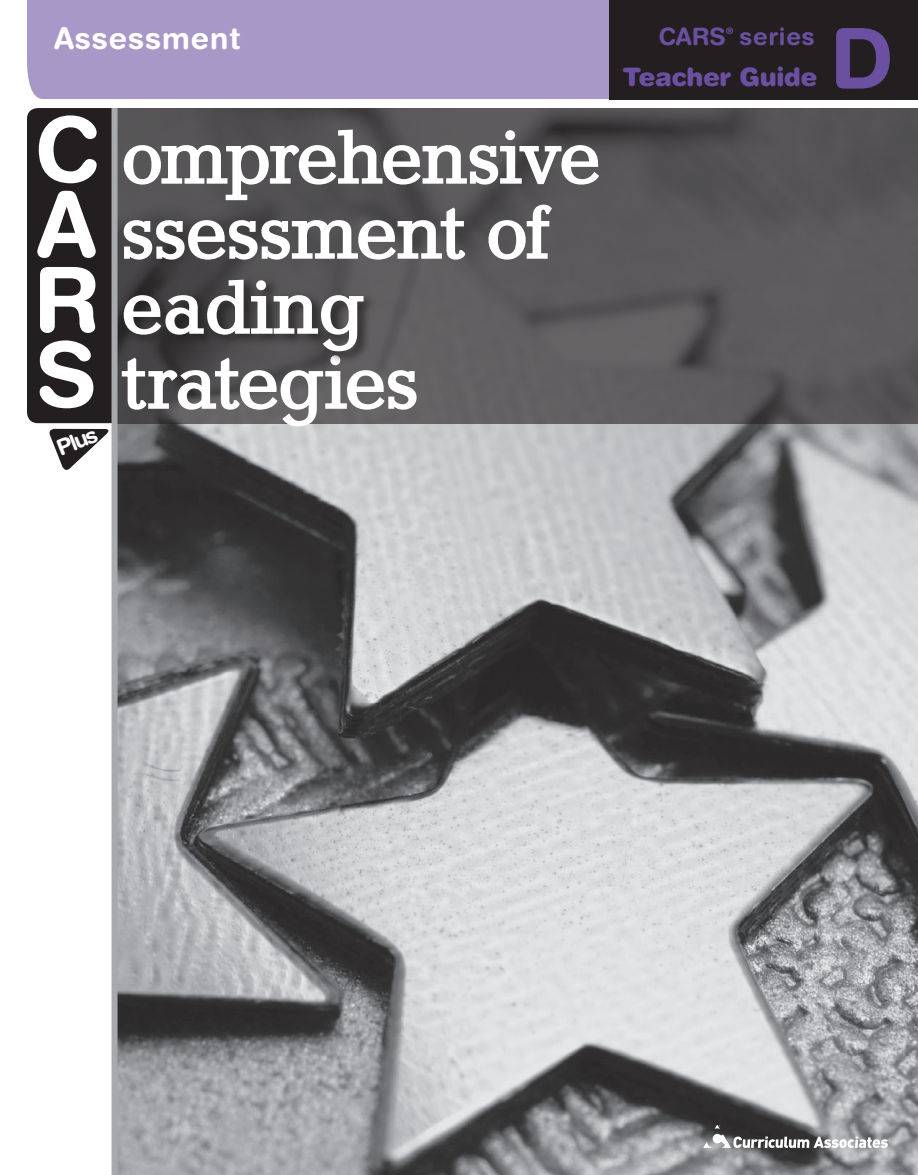
<style>
.page{position:relative;width:918px;height:1175px;background:#fff}
.page>*{position:absolute;margin:0;border:0;box-sizing:border-box;transform-origin:0 0}
.t1{font:700 90px "Helvetica Rounded LT Std";color:#fff}
.t2{font:700 84px "Helvetica Rounded LT Std";color:#6b4fa0}
.t3{font:75px "Candida Std";letter-spacing:-.01em;color:#fff}
.t4{font:700 30px "Helvetica Rounded LT Std";letter-spacing:.03em;color:#fff}
.t5{font:900 25.5px "Helvetica Rounded LT Std";letter-spacing:-.02em;color:#6b4fa0}
.t6{font:700 24px "Helvetica Rounded LT Std";letter-spacing:.03em;color:#6b4fa0}
.t7{font:700 22.05px "Helvetica Rounded LT Std";color:#fff}
.t8{font:700 9px "Helvetica Rounded LT Std";color:#6b4fa0}
</style>
<div class="page">
<div style="left:27px;top:108px;width:107px;height:315px;background:#231f20;border-radius:11px"></div>
<img style="left:118px;top:423px;width:800px;height:751px">
<div style="left:27px;top:0;width:582px;height:99px;background:#a898c8"></div>
<div style="left:609px;top:0;width:309px;height:99px;background:#231f20"></div>
<svg style="left:118px;top:108px;width:800px;height:315px;background:#585758"></svg>
<svg style="left:123px;top:128px;width:478px;height:133px;background:#727072"></svg>
<div style="left:122px;top:276px;width:256px;height:88px;background:#231f20;opacity:.75"></div>
<svg style="left:121px;top:278px;width:297px;height:149px;background:#706e70"></svg>
<div style="left:112px;top:108px;width:6px;height:1066px;background:#a8a9ad"></div>
<svg style="left:49px;top:429px;width:63px;height:44px"></svg>
<svg style="left:703px;top:1124px;width:187px;height:23px;background:#838384"></svg>
<p class="t4" style="left:54px;top:20px;width:188px">Assessment</p>
<p class="t1" style="left:34px;top:95px;width:66px">C</p>
<p class="t1" style="left:37px;top:170px;width:62px">A</p>
<p class="t1" style="left:33px;top:245px;width:68px">R</p>
<p class="t1" style="left:36px;top:320px;width:63px">S</p>
<p class="t7" style="left:53px;top:436px;width:43px;rotate:-22deg">Plus</p>
<p class="t3" style="left:122px;top:114px;width:481px">omprehensive</p>
<p class="t3" style="left:122px;top:189px;width:431px">ssessment of</p>
<p class="t3" style="left:122px;top:264px;width:245px">eading</p>
<p class="t3" style="left:122px;top:339px;width:299px">trategies</p>
<p class="t6" style="left:658px;top:22px;width:69px">CARS</p>
<p class="t8" style="left:726px;top:26px;width:9px">®</p>
<p class="t6" style="left:739px;top:22px;width:77px">series</p>
<p class="t5" style="left:623px;top:61px;width:196px">Teacher Guide</p>
<p class="t2" style="left:830px;top:8px;width:65px">D</p>
</div>
